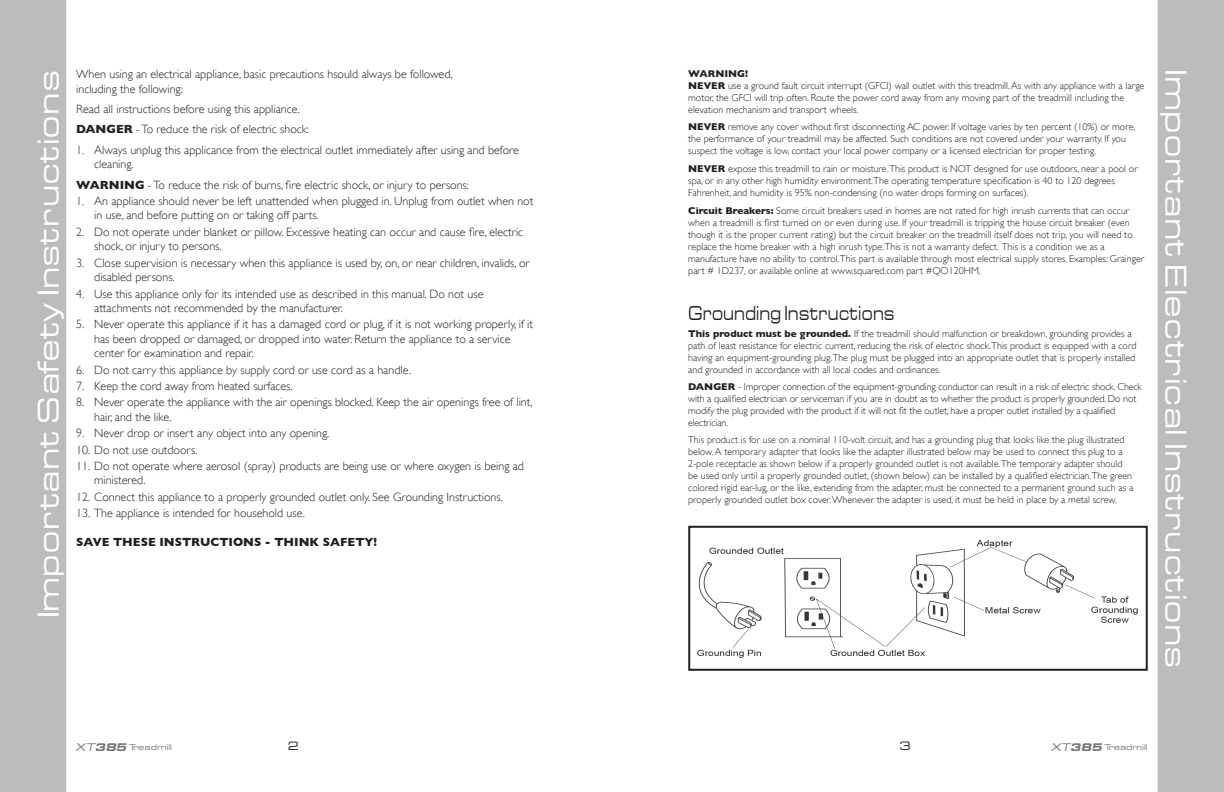
<style>
.page{position:relative;width:1224px;height:792px;background:#fff}
.page>*{position:absolute;margin:0;border:0;box-sizing:border-box;transform-origin:0 0}
.t1{font:30px "Eddmond";color:#fff}
.t2{font:20px "Eddmond";color:#231f20;scale:.73 1}
.t3{font:300 12px/14.4px "Gill Sans";color:#231f20}
.t4{font:700 12px "Gill Sans";color:#231f20}
.t5{font:12px "Eddmond";color:#231f20}
.t6{font:300 10px/12px "Gill Sans";color:#231f20}
.t7{font:700 10px "Gill Sans";color:#231f20}
.t8{font:8.2px "Eddmond";color:#757679}
.s1{font-weight:700}
.s2{font-style:italic;font-size:11px}
.s3{font-weight:700;font-style:italic;font-size:11px}
</style>
<div class="page">
<div style="left:0;top:0;width:66px;height:792px;background:#bdbcbc"></div>
<div style="left:1158px;top:0;width:66px;height:792px;background:#bdbcbc"></div>
<img style="left:697px;top:540px;width:441px;height:118px">
<div style="left:688px;top:526px;width:460px;height:145px;border:2px solid #231f20"></div>
<p class="t3" style="left:76px;top:67px;width:378px">When using an electrical appliance, basic precautions hsould always be followed, including the following:</p>
<p class="t3" style="left:76px;top:99px;width:234px;line-height:20.4px">Read all instructions before using this appliance.<br><span class="s1">DANGER</span> - To reduce the risk of electric shock:</p>
<p class="t3" style="left:94px;top:143px;width:426px;text-indent:-18px">1. Always unplug this applicance from the electrical outlet immediately after using and before cleaning.</p>
<p class="t3" style="left:76px;top:177px;width:394px"><span class="s1">WARNING</span> - To reduce the risk of burns, fire electric shock, or injury to persons:</p>
<p class="t3" style="left:94px;top:194px;width:441px;text-indent:-18px">1. An appliance should never be left unattended when plugged in. Unplug from outlet when not in use, and before putting on or taking off parts.</p>
<p class="t3" style="left:94px;top:225px;width:431px;text-indent:-18px">2. Do not operate under blanket or pillow. Excessive heating can occur and cause fire, electric shock, or injury to persons.</p>
<p class="t3" style="left:94px;top:255px;width:437px;text-indent:-18px">3. Close supervision is necessary when this appliance is used by, on, or near children, invalids, or disabled persons.</p>
<p class="t3" style="left:94px;top:286px;width:391px;text-indent:-18px">4. Use this appliance only for its intended use as described in this manual. Do not use attachments not recommended by the manufacturer.</p>
<p class="t3" style="left:94px;top:317px;width:440px;text-indent:-18px">5. Never operate this appliance if it has a damaged cord or plug, if it is not working properly, if it has been dropped or damaged, or dropped into water. Return the appliance to a service center for examination and repair.</p>
<p class="t3" style="left:76px;top:362px;width:336px">6. Do not carry this appliance by supply cord or use cord as a handle.</p>
<p class="t3" style="left:76px;top:379px;width:218px">7. Keep the cord away from heated surfaces.</p>
<p class="t3" style="left:94px;top:395px;width:440px;text-indent:-18px">8. Never operate the appliance with the air openings blocked. Keep the air openings free of lint, hair, and the like.</p>
<p class="t3" style="left:76px;top:426px;width:255px">9. Never drop or insert any object into any opening.</p>
<p class="t3" style="left:76px;top:442px;width:123px">10. Do not use outdoors.</p>
<p class="t3" style="left:94px;top:459px;width:431px;text-indent:-18px">11. Do not operate where aerosol (spray) products are being use or where oxygen is being ad ministered.</p>
<p class="t3" style="left:76px;top:490px;width:428px">12. Connect this appliance to a properly grounded outlet only. See Grounding Instructions.</p>
<p class="t3" style="left:76px;top:506px;width:230px">13. The appliance is intended for household use.</p>
<p class="t4" style="left:76px;top:535px;width:302px">SAVE THESE INSTRUCTIONS - THINK SAFETY!</p>
<h1 class="t1" style="left:28px;top:618px;width:550px;rotate:-90deg">Important Safety Instructions</h1>
<p class="t7" style="left:688px;top:68px;width:62px">WARNING!</p>
<h1 class="t1" style="left:1196px;top:69px;width:601px;rotate:90deg">Important Electrical Instructions</h1>
<p class="t6" style="left:688px;top:80px;width:458px"><span class="s1">NEVER</span> use a ground fault circuit interrupt (GFCI) wall outlet with this treadmill. As with any appliance with a large motor, the GFCI will trip often. Route the power cord away from any moving part of the treadmill including the elevation mechanism and transport wheels.</p>
<p class="t6" style="left:688px;top:121px;width:449px"><span class="s1">NEVER</span> remove any cover without first disconnecting AC power. If voltage varies by ten percent (10%) or more, the performance of your treadmill may be affected. Such conditions are not covered under your warranty. If you suspect the voltage is low, contact your local power company or a licensed electrician for proper testing.</p>
<p class="t6" style="left:688px;top:163px;width:451px"><span class="s1">NEVER</span> expose this treadmill to rain or moisture.This product is NOT designed for use outdoors, near a pool or spa, or in any other high humidity environment.The operating temperature specification is 40 to 120 degrees<br>Fahrenheit, and humidity is 95% non-condensing (no water drops forming on surfaces).</p>
<p class="t6" style="left:688px;top:205px;width:457px"><span class="s1">Circuit Breakers:</span> Some circuit breakers used in homes are not rated for high inrush currents that can occur when a treadmill is first turned on or even during use. If your treadmill is tripping the house circuit breaker (even though it is the proper current rating) but the circuit breaker on the treadmill itself does not trip, you will need to replace the home breaker with a high inrush type.This is not a warranty defect. This is a condition we as a manufacture have no ability to control.This part is available through most electrical supply stores. Examples: Grainger part # 1D237, or available online at www.squared.com part #QO120HM.</p>
<h2 class="t2" style="left:688px;top:299px;width:285px">Grounding Instructions</h2>
<p class="t6" style="left:688px;top:327px;width:450px"><span class="s1">This product must be grounded.</span> If the treadmill should malfunction or breakdown, grounding provides a path of least resistance for electric current, reducing the risk of electric shock.This product is equipped with a cord having an equipment-grounding plug.The plug must be plugged into an appropriate outlet that is properly installed and grounded in accordance with all local codes and ordinances.</p>
<p class="t6" style="left:688px;top:380px;width:455px"><span class="s1">DANGER</span> - Improper connection of the equipment-grounding conductor can result in a risk of electric shock. Check with a qualified electrician or serviceman if you are in doubt as to whether the product is properly grounded. Do not modify the plug provided with the product if it will not fit the outlet; have a proper outlet installed by a qualified electrician.</p>
<p class="t6" style="left:688px;top:433px;width:447px">This product is for use on a nominal 110-volt circuit, and has a grounding plug that looks like the plug illustrated below. A temporary adapter that looks like the adapter illustrated below may be used to connect this plug to a 2-pole receptacle as shown below if a properly grounded outlet is not available.The temporary adapter should be used only until a properly grounded outlet, (shown below) can be installed by a qualified electrician.The green colored rigid ear-lug, or the like, extending from the adapter, must be connected to a permanent ground such as a properly grounded outlet box cover. Whenever the adapter is used, it must be held in place by a metal screw.</p>
<p class="t8" style="left:75px;top:742px;width:98px"><span class="s2">XT</span><span class="s3">385</span>Treadmill</p>
<p class="t5" style="left:288px;top:738px;width:13px">2</p>
<p class="t5" style="left:899px;top:738px;width:13px">3</p>
<p class="t8" style="left:1051px;top:742px;width:98px"><span class="s2">XT</span><span class="s3">385</span>Treadmill</p>
</div>
